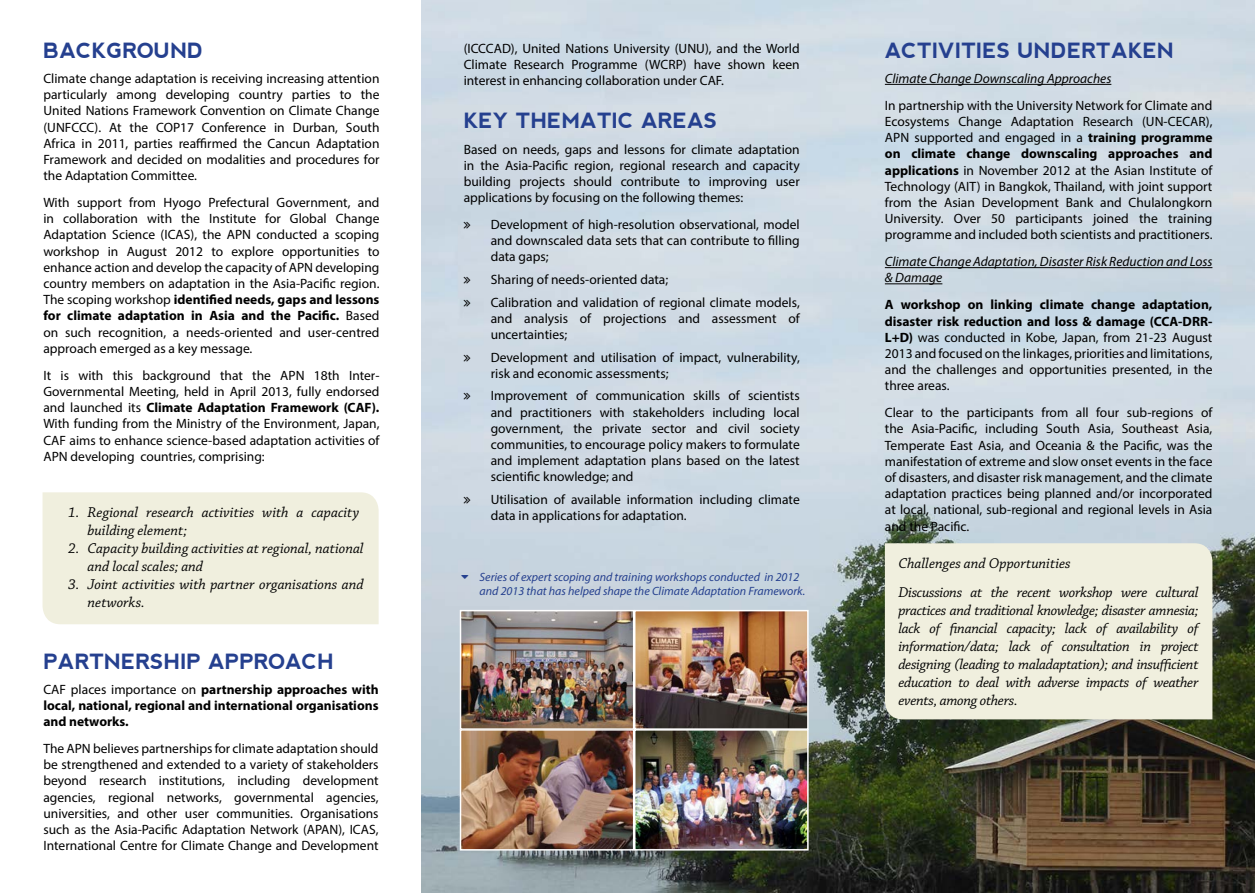
<style>
.page{position:relative;width:1255px;height:893px;background:#fff}
.page>*{position:absolute;margin:0;border:0;box-sizing:border-box;transform-origin:0 0}
.t1{font:700 21px "nevis";color:#25408f}
.t2{font:italic 15px/18px "Chaparral Pro";color:#000}
.t3{font:13.5px/16.2px "Myriad Pro";color:#000;text-align:justify}
.t4{font:700 13.5px/16.2px "Myriad Pro";color:#000;text-align:justify}
.t5{font:italic 13.5px/16.2px "Myriad Pro";color:#000}
.t6{font:italic 12px/14.4px "Myriad Pro";color:#25408f}
.s1{font-weight:700}
.s2{font-weight:400}
</style>
<div class="page">
<img style="left:421px;top:0;width:833px;height:893px">
<img style="left:463px;top:613px;width:342px;height:235px">
<div style="left:460px;top:610px;width:174px;height:120px;border:2px solid #fff"></div>
<div style="left:43px;top:492px;width:335px;height:132px;background:#f0efde"></div>
<hr style="left:884px;top:84px;width:227px;height:1px;background:#000">
<hr style="left:884px;top:267px;width:328px;height:1px;background:#000">
<hr style="left:884px;top:283px;width:58px;height:1px;background:#000">
<div style="left:634px;top:610px;width:174px;height:120px;border:2px solid #fff"></div>
<div style="left:634px;top:729px;width:174px;height:122px;border:2px solid #fff"></div>
<div style="left:460px;top:729px;width:174px;height:122px;border:2px solid #fff"></div>
<div style="left:884px;top:543px;width:328px;height:176px;background:#f0efde"></div>
<svg style="left:464px;top:222px;width:6px;height:6px"></svg>
<svg style="left:464px;top:277px;width:6px;height:6px"></svg>
<svg style="left:464px;top:299px;width:6px;height:7px"></svg>
<svg style="left:464px;top:354px;width:6px;height:7px"></svg>
<svg style="left:464px;top:393px;width:6px;height:7px"></svg>
<svg style="left:464px;top:497px;width:6px;height:6px"></svg>
<svg style="left:461px;top:575px;width:7px;height:3px"></svg>
<h1 class="t1" style="left:43px;top:38px;width:162px">BACKGROUN D</h1>
<p class="t3" style="left:43px;top:70px;width:337px">Climate change adaptation is receiving increasing attention particularly among developing country parties to the United Nations Framework Convention on Climate Change (UNFCCC). At the COP17 Conference in Durban, South Africa in 2011, parties reaffirmed the Cancun Adaptation Framework and decided on modalities and procedures for the Adaptation Committee.</p>
<p class="t3" style="left:43px;top:194px;width:337px">With support from Hyogo Prefectural Government, and in collaboration with the Institute for Global Change Adaptation Science (ICAS), the APN conducted a scoping workshop in August 2012 to explore opportunities to enhance action and develop the capacity of APN developing country members on adaptation in the Asia-Pacific region.<br>The scoping workshop <span class="s1">identified needs, gaps and lessons for climate adaptation in Asia and the Pacific.</span> Based on such recognition, a needs-oriented and user-centred approach emerged as a key message.</p>
<p class="t3" style="left:43px;top:367px;width:337px">It is with this background that the APN 18th Inter-Governmental Meeting, held in April 2013, fully endorsed and launched its <span class="s1">Climate Adaptation Framework (CAF).<br></span>With funding from the Ministry of the Environment, Japan, CAF aims to enhance science-based adaptation activities of APN developing countries, comprising:</p>
<p class="t3" style="left:463px;top:40px;width:337px">(ICCCAD), United Nations University (UNU), and the World Climate Research Programme (WCRP) have shown keen interest in enhancing collaboration under CAF.</p>
<h1 class="t1" style="left:463px;top:109px;width:253px">KEY THEMATIC AREAS</h1>
<p class="t3" style="left:463px;top:141px;width:337px">Based on needs, gaps and lessons for climate adaptation in the Asia-Pacific region, regional research and capacity building projects should contribute to improving user applications by focusing on the following themes:</p>
<p class="t3" style="left:490px;top:216px;width:310px">Development of high-resolution observational, model and downscaled data sets that can contribute to filling data gaps;</p>
<p class="t3" style="left:490px;top:268px;width:310px;line-height:22.6px">Sharing of needs-oriented data;<br>Calibration and validation of regional climate models,</p>
<p class="t3" style="left:490px;top:310px;width:310px">and analysis of projections and assessment of uncertainties;</p>
<p class="t3" style="left:490px;top:349px;width:310px">Development and utilisation of impact, vulnerability, risk and economic assessments;</p>
<p class="t3" style="left:490px;top:387px;width:310px">Improvement of communication skills of scientists and practitioners with stakeholders including local government, the private sector and civil society communities, to encourage policy makers to formulate and implement adaptation plans based on the latest scientific knowledge; and</p>
<p class="t3" style="left:490px;top:491px;width:310px">Utilisation of available information including climate</p>
<p class="t2" style="left:68px;top:504px;width:293px">1. Regional research activities with a capacity</p>
<p class="t3" style="left:490px;top:507px;width:197px">data in applications for adaptation.</p>
<p class="t2" style="left:88px;top:522px;width:101px">building element;</p>
<p class="t2" style="left:88px;top:540px;width:277px;text-indent:-20px">2. Capacity building activities at regional, national and local scales; and</p>
<p class="t2" style="left:88px;top:576px;width:277px;text-indent:-20px">3. Joint activities with partner organisations and networks.</p>
<p class="t6" style="left:479px;top:569px;width:327px">Series of expert scoping and training workshops conducted in 2012 and 2013 that has helped shape the Climate Adaptation Framework.</p>
<h1 class="t1" style="left:43px;top:649px;width:16px">PART</h1>
<h1 class="t1" style="left:104px;top:649px;width:73px">NERSHIP</h1>
<h1 class="t1" style="left:208px;top:649px;width:17px">APPROACH</h1>
<p class="t4" style="left:43px;top:681px;width:337px"><span class="s2">CAF places importance on</span> partnership approaches with local, national, regional and international organisations and networks.</p>
<p class="t3" style="left:43px;top:740px;width:337px">The APN believes partnerships for climate adaptation should be strengthened and extended to a variety of stakeholders beyond research institutions, including development agencies, regional networks, governmental agencies, universities, and other user communities. Organisations such as the Asia-Pacific Adaptation Network (APAN), ICAS, International Centre for Climate Change and Development</p>
<h1 class="t1" style="left:884px;top:38px;width:287px">ACTIVITIES UN DERTAKEN</h1>
<p class="t5" style="left:884px;top:70px;width:228px">Climate Change Downscaling Approaches</p>
<p class="t3" style="left:884px;top:97px;width:329px">In partnership with the University Network for Climate and Ecosystems Change Adaptation Research (UN-CECAR), APN supported and engaged in a <span class="s1">training programme on climate change downscaling approaches and applications</span> in November 2012 at the Asian Institute of Technology (AIT) in Bangkok, Thailand, with joint support from the Asian Development Bank and Chulalongkorn University. Over 50 participants joined the training programme and included both scientists and practitioners.</p>
<p class="t5" style="left:884px;top:253px;width:329px">Climate Change Adaptation, Disaster Risk Reduction and Loss &amp; Damage</p>
<p class="t3" style="left:884px;top:296px;width:329px"><span class="s1">A workshop on linking climate change adaptation, disaster risk reduction and loss &amp; damage (CCA-DRR-L+D)</span> was conducted in Kobe, Japan, from 21-23 August 2013 and focused on the linkages, priorities and limitations, and the challenges and opportunities presented, in the three areas.</p>
<p class="t3" style="left:884px;top:404px;width:329px">Clear to the participants from all four sub-regions of the Asia-Pacific, including South Asia, Southeast Asia, Temperate East Asia, and Oceania &amp; the Pacific, was the manifestation of extreme and slow onset events in the face of disasters, and disaster risk management, and the climate adaptation practices being planned and/or incorporated at local, national, sub-regional and regional levels in Asia and the Pacific.</p>
<p class="t2" style="left:898px;top:549px;width:301px;line-height:28.7px">Challenges and Opportunities<br>Discussions at the recent workshop were cultural</p>
<p class="t2" style="left:898px;top:601px;width:302px;text-align:justify">practices and traditional knowledge; disaster amnesia; lack of financial capacity; lack of availability of information/data; lack of consultation in project designing (leading to maladaptation); and insufficient education to deal with adverse impacts of weather events, among others.</p>
</div>
